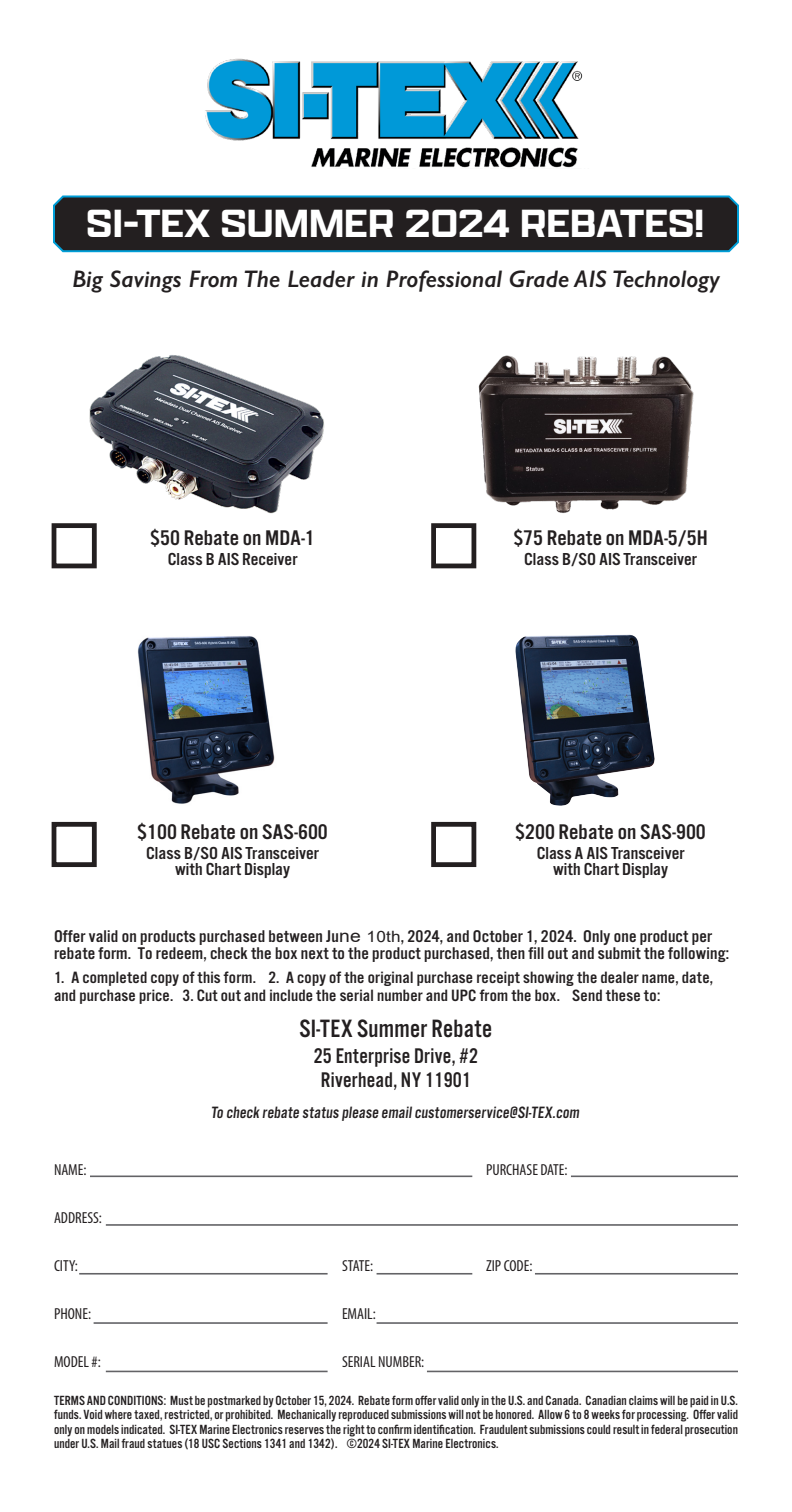
<style>
.page{position:relative;width:792px;height:1512px;background:#fff}
.page>*{position:absolute;margin:0;border:0;box-sizing:border-box;transform-origin:0 0}
.t1{font:600 42px "Apotek Extra Wide";color:#fff}
.t2{font:26px "Alternate Got No 3 D";letter-spacing:.01em;color:#231f20}
.t3{font:italic 600 24px "Gill Sans";color:#231f20}
.t4{font:22px "Alternate Got No 3 D";letter-spacing:.005em;color:#231f20;scale:1.1 1}
.t5{font:22px/24px "Alternate Got No 3 D";letter-spacing:.005em;color:#231f20;text-align:center}
.t6{font:18px/16px "Alternate Got No 3 D";color:#231f20;text-align:center;scale:1.1 1}
.t7{font:17.6px/17.4px "Alternate Got No 3 D";letter-spacing:.01em;color:#231f20;scale:1.1 1}
.t8{font:17px/17.6px "Alternate Got No 3 D";letter-spacing:.01em;color:#231f20;scale:1.1 1}
.t9{font:17px "Alternate Got No 3 D";letter-spacing:.01em;color:#231f20}
.t10{font:condensed 16px "Myriad Pro";color:#231f20}
.t11{font:13.8px/14.6px "Alternate Got No 3 D";letter-spacing:.005em;color:#231f20;text-align:justify}
.s1{font-family:"Arial"}
.s2{font-family:"Arial";font-size:15.6px}
</style>
<div class="page">
<img style="left:205px;top:58px;width:378px;height:110px">
<svg style="left:53px;top:195px;width:686px;height:58px;background:#262e33"></svg>
<img style="left:89px;top:355px;width:236px;height:159px">
<img style="left:137px;top:636px;width:138px;height:168px">
<img style="left:478px;top:355px;width:216px;height:158px">
<img style="left:515px;top:635px;width:140px;height:171px">
<div style="left:52px;top:523px;width:45px;height:45px;border:5px solid #231f20"></div>
<div style="left:431px;top:523px;width:45px;height:45px;border:5px solid #231f20"></div>
<div style="left:52px;top:822px;width:45px;height:45px;border:5px solid #231f20"></div>
<div style="left:431px;top:822px;width:45px;height:45px;border:5px solid #231f20"></div>
<hr style="left:90px;top:1176px;width:382px;height:1px;background:#636366">
<hr style="left:106px;top:1224px;width:632px;height:2px;background:#636366">
<hr style="left:79px;top:1273px;width:249px;height:2px;background:#636366">
<hr style="left:377px;top:1322px;width:361px;height:2px;background:#636366">
<hr style="left:94px;top:1322px;width:234px;height:2px;background:#636366">
<hr style="left:106px;top:1371px;width:222px;height:1px;background:#636366">
<hr style="left:427px;top:1371px;width:311px;height:1px;background:#636366">
<hr style="left:571px;top:1176px;width:167px;height:1px;background:#636366">
<hr style="left:535px;top:1273px;width:203px;height:2px;background:#636366">
<hr style="left:377px;top:1273px;width:95px;height:2px;background:#636366">
<p class="t1" style="left:86px;top:197px;width:619px">SI-TEX SUMMER 2024 REBATES!</p>
<p class="t3" style="left:72px;top:264px;width:649px">Big Savings From The Leader in Professional Grade AIS Technology</p>
<p class="t4" style="left:150px;top:526px;width:151px">$50 Rebate on MDA-1</p>
<p class="t6" style="left:168px;top:551px;width:119px">Class B AIS Receiver</p>
<p class="t4" style="left:137px;top:821px;width:175px">$100 Rebate on SAS-600</p>
<p class="t6" style="left:146px;top:846px;width:159px">Class B/SO AIS Transceiver with Chart Display</p>
<p class="t4" style="left:513px;top:526px;width:178px">$75 Rebate on MDA-5/5H</p>
<p class="t6" style="left:524px;top:551px;width:159px">Class B/SO AIS Transceiver</p>
<p class="t4" style="left:515px;top:821px;width:175px">$200 Rebate on SAS-900</p>
<p class="t6" style="left:537px;top:846px;width:136px">Class A AIS Transceiver with Chart Display</p>
<p class="t7" style="left:54px;top:928px;width:615px">Offer valid on products purchased between Ju<span class="s1">ne</span> <span class="s2">10th</span>, 2024, and October 1, 2024. Only one product per rebate form. To redeem, check the box next to the product purchased, then fill out and submit the following:</p>
<p class="t8" style="left:54px;top:969px;width:601px">1. A completed copy of this form. 2. A copy of the original purchase receipt showing the dealer name, date, and purchase price. 3. Cut out and include the serial number and UPC from the box. Send these to:</p>
<p class="t2" style="left:300px;top:1014px;width:194px">SI-TEX Summer Rebate</p>
<p class="t5" style="left:314px;top:1044px;width:166px">25 Enterprise Drive, #2<br>Riverhead, NY 11901</p>
<p class="t9" style="left:211px;top:1103px;width:372px">To check rebate status please emailcustomerservice@SI-TEX.com</p>
<p class="t10" style="left:54px;top:1160px;width:34px">NAME:</p>
<p class="t10" style="left:486px;top:1160px;width:83px">PURCHASE DATE:</p>
<p class="t10" style="left:54px;top:1208px;width:50px">ADDRESS:</p>
<p class="t10" style="left:54px;top:1256px;width:25px">CITY:</p>
<p class="t10" style="left:342px;top:1256px;width:33px">STATE:</p>
<p class="t10" style="left:486px;top:1256px;width:48px">ZIP CODE:</p>
<p class="t10" style="left:54px;top:1304px;width:39px">PHONE:</p>
<p class="t10" style="left:342px;top:1304px;width:35px">EMAIL:</p>
<p class="t10" style="left:54px;top:1352px;width:48px">MODEL #:</p>
<p class="t10" style="left:342px;top:1352px;width:84px">SERIAL NUMBER:</p>
<p class="t11" style="left:54px;top:1393px;width:686px">TERMS AND CONDITIONS: Must be postmarked by October 15, 2024. Rebate form offer valid only in the U.S. and Canada. Canadian claims will be paid in U.S. funds. Void where taxed, restricted, or prohibited. Mechanically reproduced submissions will not be honored. Allow 6 to 8 weeks for processing. Offer valid only on models indicated. SI-TEX Marine Electronics reserves the right to confirm identification. Fraudulent submissions could result in federal prosecution under U.S. Mail fraud statues (18 USC Sections 1341 and 1342). ©2024 SI-TEX Marine Electronics.</p>
</div>
